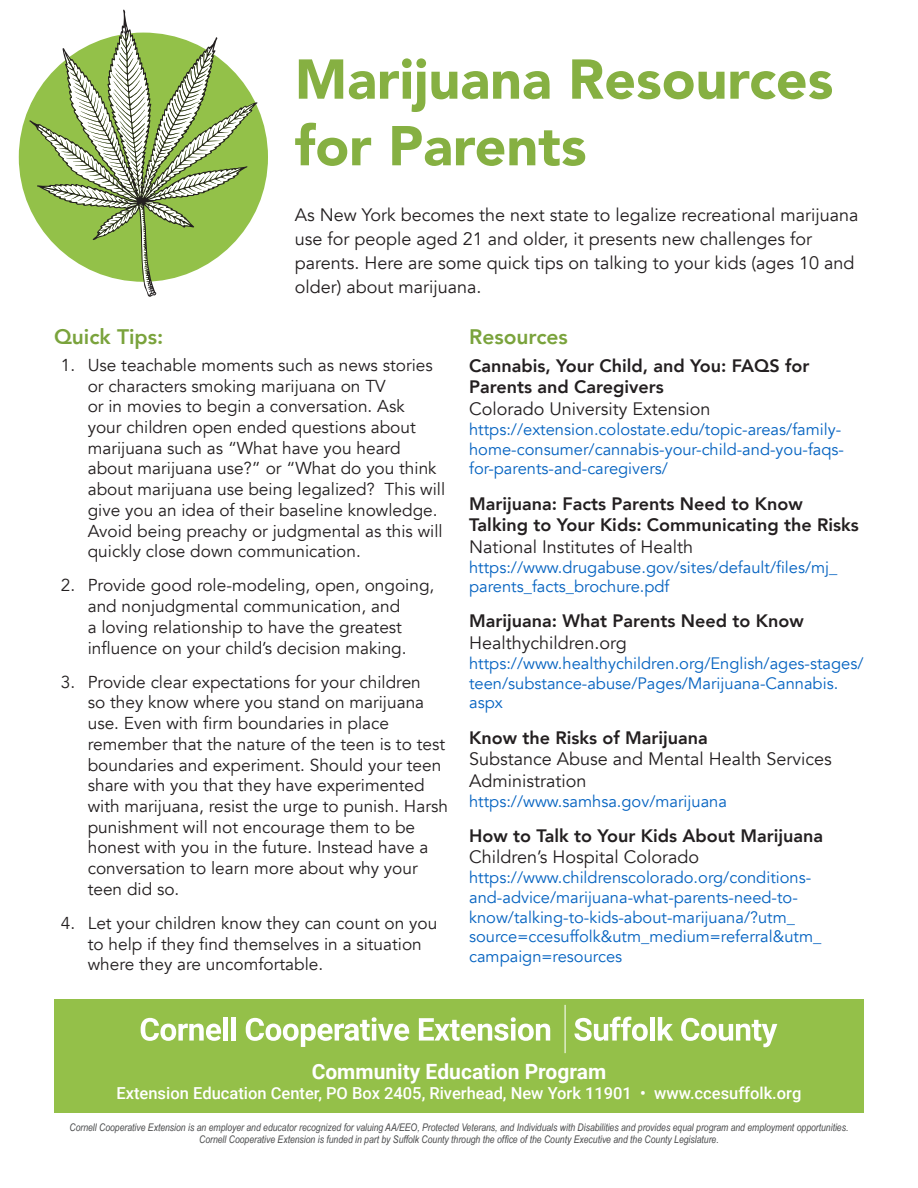
<style>
.page{position:relative;width:918px;height:1188px;background:#fff}
.page>*{position:absolute;margin:0;border:0;box-sizing:border-box;transform-origin:0 0}
.Heading{font:900 55.5px/66.6px "Avenir";color:#86b042}
.t1{font:700 21px "Roboto";color:#fff}
.subhead{font:800 21px "Avenir";color:#7aa33c}
.resource_place{font:18px/24px "Avenir";color:#231f20}
.resource_title{font:800 18px/21.6px "Avenir";color:#231f20}
.t2{font:17.25px/20.7px "Avenir";color:#231f20}
.hyperlink{font:16.5px/19.8px "Avenir";color:#0563c1}
.t3{font:500 16.5px "Roboto";color:#fff}
.t4{font:italic 10.5px/12.6px "Arial Narrow";color:#494a4b;text-align:center}
</style>
<div class="page">
<div style="left:19px;top:33px;width:249px;height:249px;background:#93c149;border-radius:50%"></div>
<svg style="left:37px;top:25px;width:216px;height:270px"></svg>
<div style="left:54px;top:999px;width:810px;height:113px;background:#94c049"></div>
<svg style="left:141px;top:1018px;width:80px;height:23px"></svg>
<div style="left:223px;top:1017px;width:5px;height:24px;background:#fff"></div>
<div style="left:231px;top:1017px;width:5px;height:24px;background:#fff"></div>
<svg style="left:246px;top:1017px;width:163px;height:30px"></svg>
<svg style="left:419px;top:1017px;width:131px;height:24px"></svg>
<svg style="left:574px;top:1017px;width:74px;height:24px"></svg>
<div style="left:650px;top:1017px;width:5px;height:24px;background:#fff"></div>
<svg style="left:658px;top:1017px;width:15px;height:24px"></svg>
<svg style="left:681px;top:1018px;width:96px;height:29px"></svg>
<hr style="left:565px;top:1005px;width:1px;height:48px;background:#fff">
<p class="Heading" style="left:295px;top:45px;width:540px">Marijuana Resources for Parents</p>
<p class="resource_place" style="left:295px;top:203px;width:565px">As New York becomes the next state to legalize recreational marijuana use for people aged 21 and older, it presents new challenges for parents. Here are some quick tips on talking to your kids (ages 10 and older) about marijuana.</p>
<p class="subhead" style="left:54px;top:320px;width:111px">Quick Tips:</p>
<p class="t2" style="left:88px;top:355px;width:359px;text-indent:-27px">1. Use teachable moments such as news stories or characters smoking marijuana on TV<br>or in movies to begin a conversation. Ask<br>your children open ended questions about marijuana such as “What have you heard about marijuana use?” or “What do you think about marijuana use being legalized? This will give you an idea of their baseline knowledge.<br>Avoid being preachy or judgmental as this will quickly close down communication.</p>
<p class="t2" style="left:61px;top:575px;width:375px;text-align:center">2. Provide good role-modeling, open, ongoing, and nonjudgmental communication, and<br>a loving relationship to have the greatest influence on your child’s decision making.</p>
<p class="t2" style="left:88px;top:672px;width:362px;text-indent:-27px">3. Provide clear expectations for your children<br>so they know where you stand on marijuana use. Even with firm boundaries in place remember that the nature of the teen is to test boundaries and experiment. Should your teen share with you that they have experimented with marijuana, resist the urge to punish. Harsh punishment will not encourage them to be honest with you in the future. Instead have a conversation to learn more about why your teen did so.</p>
<p class="t2" style="left:88px;top:913px;width:351px;text-indent:-27px">4. Let your children know they can count on you to help if they find themselves in a situation where they are uncomfortable.</p>
<p class="subhead" style="left:469px;top:320px;width:100px">Resources</p>
<p class="resource_title" style="left:469px;top:355px;width:342px">Cannabis, Your Child, and You: FAQS for<br>Parents and Caregivers</p>
<p class="resource_place" style="left:469px;top:397px;width:243px">Colorado University Extension</p>
<p class="hyperlink" style="left:469px;top:420px;width:376px">https://extension.colostate.edu/topic-areas/family&shy;home-consumer/cannabis-your-child-and-you-faqs&shy;for-parents-and-caregivers/</p>
<p class="resource_title" style="left:469px;top:493px;width:391px">Marijuana: Facts Parents Need to Know<br>Talking to Your Kids: Communicating the Risks</p>
<p class="resource_place" style="left:469px;top:535px;width:226px">National Institutes of Health</p>
<p class="hyperlink" style="left:469px;top:557px;width:370px">https://www.drugabuse.gov/sites/default/files/mj_ parents_facts_brochure.pdf</p>
<p class="resource_title" style="left:469px;top:610px;width:336px">Marijuana: What Parents Need to Know</p>
<p class="resource_place" style="left:469px;top:631px;width:159px">Healthychildren.org</p>
<p class="hyperlink" style="left:469px;top:654px;width:396px">https://www.healthychildren.org/English/ages-stages/ teen/substance-abuse/Pages/Marijuana-Cannabis. aspx</p>
<p class="resource_title" style="left:469px;top:727px;width:240px">Know the Risks of Marijuana</p>
<p class="resource_place" style="left:469px;top:748px;width:364px;line-height:21.6px">Substance Abuse and Mental Health Services<br>Administration</p>
<p class="hyperlink" style="left:469px;top:791px;width:259px">https://www.samhsa.gov/marijuana</p>
<p class="resource_title" style="left:469px;top:825px;width:356px">How to Talk to Your Kids About Marijuana</p>
<p class="resource_place" style="left:469px;top:845px;width:231px">Children’s Hospital Colorado</p>
<p class="hyperlink" style="left:469px;top:868px;width:354px">https://www.childrenscolorado.org/conditions&shy;and-advice/marijuana-what-parents-need-to&shy;know/talking-to-kids-about-marijuana/?utm_ source=ccesuffolk&amp;utm_medium=referral&amp;utm_ campaign=resources</p>
<p class="t1" style="left:312px;top:1057px;width:296px">Community Education Program</p>
<p class="t3" style="left:117px;top:1082px;width:686px">Extension Education Center, PO Box 2405, Riverhead, New York 11901 • www.ccesuffolk.org</p>
<p class="t4" style="left:69px;top:1120px;width:780px">Cornell Cooperative Extension is an employer and educator recognized for valuing AA/EEO, Protected Veterans, and Individuals with Disabilities and provides equal program and employment opportunities.<br>Cornell Cooperative Extension is funded in part by Suffolk County through the office of the County Executive and the County Legislature.</p>
</div>
